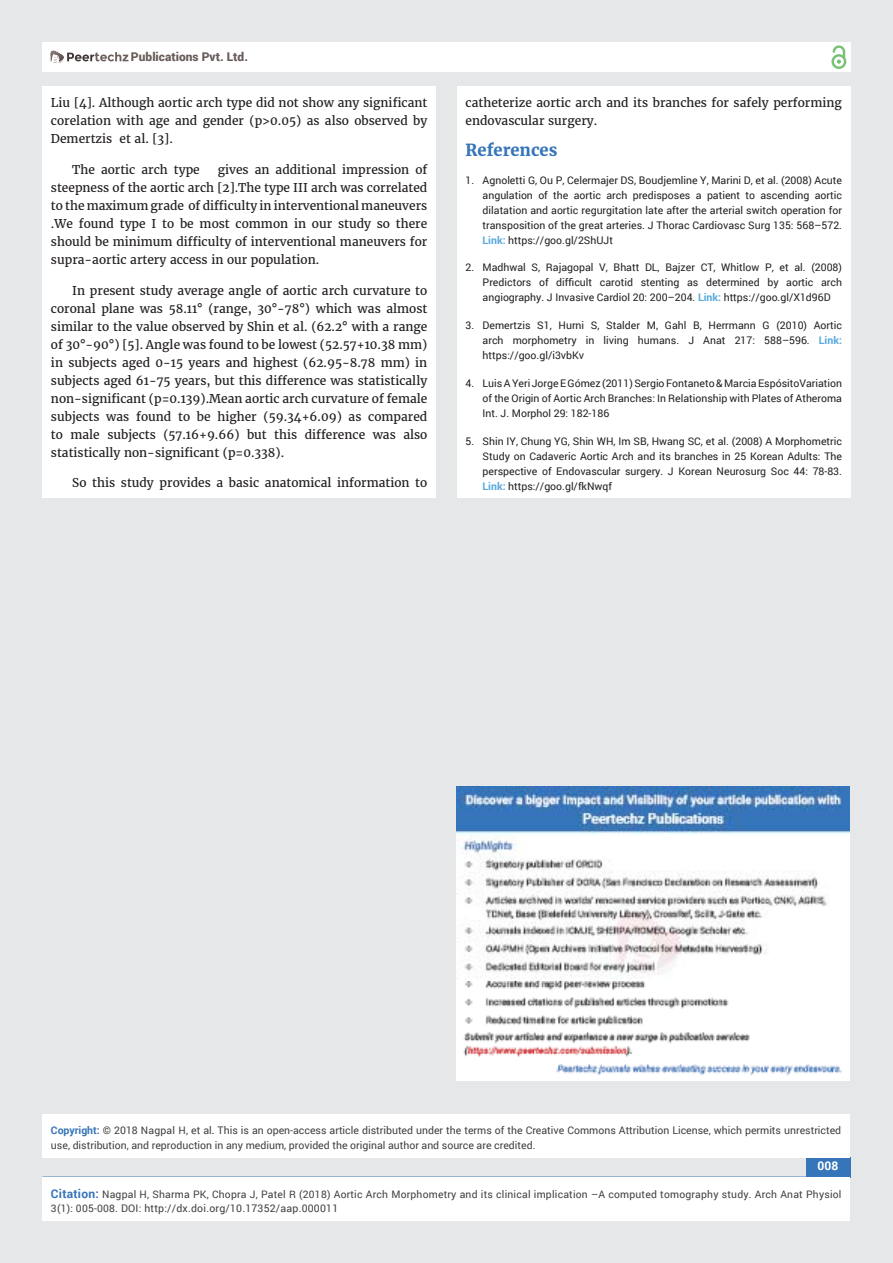
<style>
.page{position:relative;width:893px;height:1263px;background:#e6e7e8}
.page>*{position:absolute;margin:0;border:0;box-sizing:border-box;transform-origin:0 0}
.t1{font:700 16.5px "Merriweather";color:#3675b9}
.t2{font:12px/18px "Merriweather";color:#231f20;text-align:justify}
.t3{font:900 12px "Roboto";color:#6a5e5b}
.t4{font:700 12px "Roboto";color:#fff}
.t5{font:10.5px/15px "Roboto";color:#231f20;text-align:justify}
.t6{font:10.5px/15px "Roboto";color:#404041}
.t7{font:10.5px "Roboto";letter-spacing:.02em;color:#404041}
.t8{font:10.35px "Roboto";letter-spacing:.02em;color:#404041}
.s1{font-weight:700;color:#56a8dd}
.s2{font-weight:700;color:#3675b9}
.s3{font-size:10.35px}
.s4{color:#0e0f0f}
.s5{font-weight:700;font-size:12px;color:#3675b9}
</style>
<div class="page">
<div style="left:42px;top:43px;width:808px;height:29px;background:#fff"></div>
<div style="left:831px;top:54px;width:15px;height:15px;border:2px solid #75c273;border-radius:50%"></div>
<svg style="left:831px;top:45px;width:15px;height:19px"></svg>
<div style="left:806px;top:1158px;width:44px;height:20px;background:#3675b9"></div>
<svg style="left:49px;top:50px;width:79px;height:14px"></svg>
<div style="left:42px;top:1177px;width:808px;height:43px;background:#fff"></div>
<div style="left:42px;top:1115px;width:808px;height:43px;background:#fff"></div>
<div style="left:42px;top:87px;width:394px;height:411px;background:#fff"></div>
<div style="left:457px;top:87px;width:393px;height:411px;background:#fff"></div>
<img style="left:457px;top:787px;width:393px;height:293px">
<p class="t3" style="left:131px;top:49px;width:118px">Publications Pvt. Ltd.</p>
<p class="t2" style="left:51px;top:94px;width:378px">Liu [4]. Although aortic arch type did not show any significant corelation with age and gender (p&gt;0.05) as also observed by Demertzis et al. [3].</p>
<p class="t2" style="left:72px;top:161px;width:129px">The aortic arch type</p>
<p class="t2" style="left:51px;top:161px;width:378px;text-indent:167px">gives an additional impression of steepness of the aortic arch [2].The type III arch was correlated to the maximum grade of difficulty in interventional maneuvers .We found type I to be most common in our study so there should be minimum difficulty of interventional maneuvers for supra-aortic artery access in our population.</p>
<p class="t2" style="left:51px;top:281px;width:378px;text-indent:21px">In present study average angle of aortic arch curvature to coronal plane was 58.11° (range, 30°-78°) which was almost similar to the value observed by Shin et al. (62.2° with a range of 30°-90°) [5]. Angle was found to be lowest (52.57+10.38 mm) in subjects aged 0-15 years and highest (62.95-8.78 mm) in subjects aged 61-75 years, but this difference was statistically non-significant (p=0.139).Mean aortic arch curvature of female subjects was found to be higher (59.34+6.09) as compared to male subjects (57.16+9.66) but this difference was also statistically non-significant (p=0.338).</p>
<p class="t2" style="left:72px;top:474px;width:357px">So this study provides a basic anatomical information to</p>
<p class="t2" style="left:466px;top:94px;width:378px">catheterize aortic arch and its branches for safely performing endovascular surgery.</p>
<h1 class="t1" style="left:466px;top:140px;width:93px">References</h1>
<p class="t5" style="left:483px;top:172px;width:361px;text-indent:-17px">1. Agnoletti G, Ou P, Celermajer DS, Boudjemline Y, Marini D, et al. (2008) Acute angulation of the aortic arch predisposes a patient to ascending aortic dilatation and aortic regurgitation late after the arterial switch operation for transposition of the great arteries. J Thorac Cardiovasc Surg 135: 568–572.<br><span class="s1">Link:</span> https://goo.gl/2ShUJt</p>
<p class="t5" style="left:483px;top:260px;width:361px;text-indent:-17px">2. Madhwal S, Rajagopal V, Bhatt DL, Bajzer CT, Whitlow P, et al. (2008)<br>Predictors of difficult carotid stenting as determined by aortic arch angiography. J Invasive Cardiol 20: 200–204. <span class="s1">Link:</span> https://goo.gl/X1d96D</p>
<p class="t5" style="left:483px;top:318px;width:361px;text-indent:-17px">3. Demertzis S1, Hurni S, Stalder M, Gahl B, Herrmann G (2010) Aortic arch morphometry in living humans. J Anat 217: 588–596. <span class="s1">Link: </span>https://goo.gl/i3vbKv</p>
<p class="t5" style="left:483px;top:375px;width:361px;text-indent:-17px">4. Luis A Yeri Jorge E Gómez (2011) Sergio Fontaneto &amp; Marcia EspósitoVariation of the Origin of Aortic Arch Branches: In Relationship with Plates of Atheroma Int. J. Morphol 29: 182-186</p>
<p class="t5" style="left:483px;top:433px;width:361px;text-indent:-17px">5. Shin IY, Chung YG, Shin WH, Im SB, Hwang SC, et al. (2008) A Morphometric Study on Cadaveric Aortic Arch and its branches in 25 Korean Adults: The perspective of Endovascular surgery. J Korean Neurosurg Soc 44: 78-83.<br><span class="s1">Link:</span> https://goo.gl/fkNwqf</p>
<p class="t6" style="left:51px;top:1123px;width:792px"><span class="s2">Copyright:</span> © 2018 <span class="s3">Nagpal H</span>, et al<span class="s4">.</span> This is an open-access article distributed under the terms of the Creative Commons Attribution License, which permits unrestricted use, distribution, and reproduction in any medium, provided the original author and source are credited.</p>
<p class="t4" style="left:817px;top:1158px;width:22px">008</p>
<p class="t8" style="left:51px;top:1188px;width:792px"><span class="s5">Citation:</span> Nagpal H, Sharma PK, Chopra J, Patel R (2018) Aortic Arch Morphometry and its clinical implication –A computed tomography study. Arch Anat Physiol</p>
<p class="t7" style="left:51px;top:1201px;width:289px"><span class="s3">3(1): 005-008.</span> DOI: http://dx.doi.org/10.17352/aap.000011</p>
</div>
